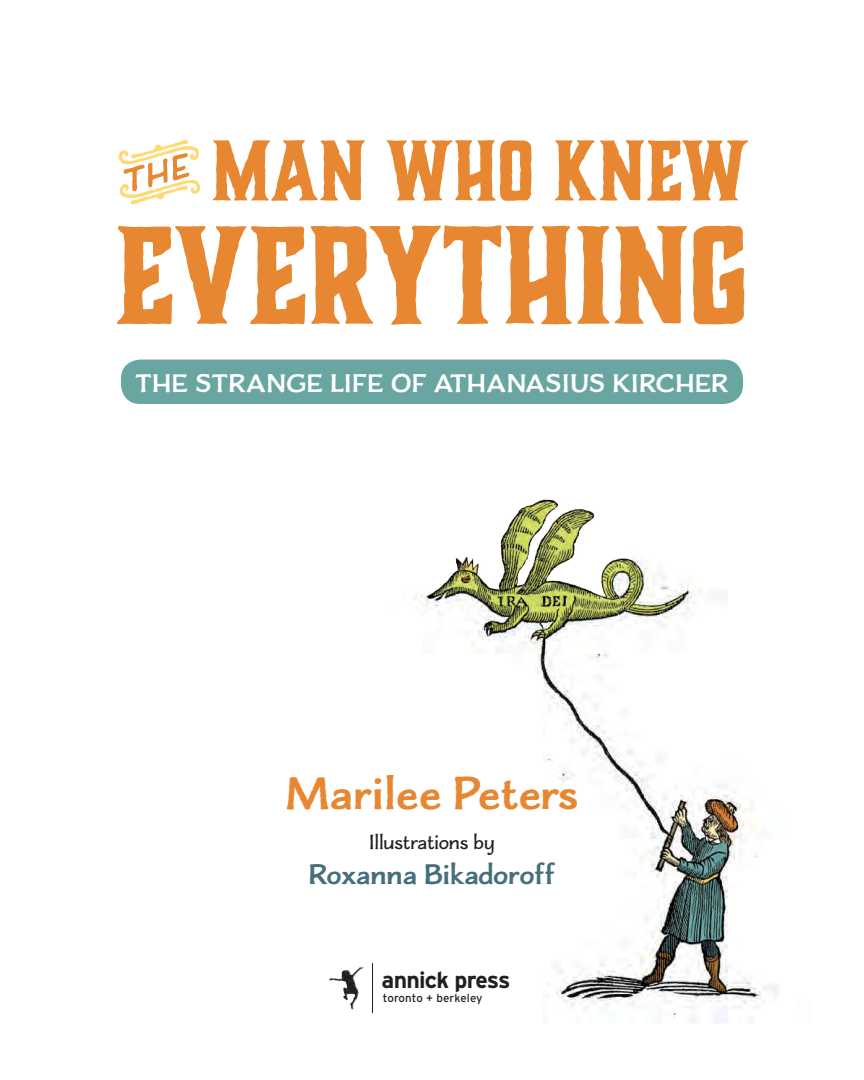
<style>
.page{position:relative;width:864px;height:1080px;background:#fff}
.page>*{position:absolute;margin:0;border:0;box-sizing:border-box;transform-origin:0 0}
.B1_BodyText{font:700 129.9px "Charcuterie Block";color:#e78731}
.B1_BodyText-2{font:700 79.95px "Charcuterie Block";color:#e78731}
.t1{font:700 48.3px "Charcuterie Flared Serif";color:#e78731}
.t2{font:700 30px "Charcuterie Flared Serif";letter-spacing:-.02em;color:#456f7b}
.t3{font:700 27px "Charcuterie Flared Serif";letter-spacing:.02em;color:#fff}
.t4{font:700 23.1px "Interstate";letter-spacing:-.03em;color:#231f20}
.t5{font:21.6px "Charcuterie Flared Serif";color:#231f20}
.t6{font:11.55px "Interstate";letter-spacing:.01em;color:#231f20}
</style>
<div class="page">
<div style="left:121px;top:359px;width:621px;height:45px;background:#69a6a2;border-radius:20px"></div>
<img style="left:362px;top:499px;width:415px;height:524px">
<img style="left:328px;top:967px;width:34px;height:33px">
<hr style="left:372px;top:962px;width:1px;height:50px;background:#231f20">
<svg style="left:119px;top:140px;width:81px;height:64px"></svg>
<p class="B1_BodyText-2" style="left:211px;top:119px;width:539px">MAN WHO KNEW</p>
<p class="B1_BodyText" style="left:115px;top:191px;width:636px">EVERYTHING</p>
<p class="t3" style="left:135px;top:365px;width:594px">THE STRANGE LIFE OF ATHANASIUS KIRCHER</p>
<p class="t1" style="left:285px;top:762px;width:294px">Marilee Peters</p>
<p class="t5" style="left:369px;top:829px;width:127px">Illustrations by</p>
<p class="t2" style="left:308px;top:855px;width:249px">Roxanna Bikadoroff</p>
<p class="t4" style="left:381px;top:966px;width:130px">annick press</p>
<p class="t6" style="left:383px;top:990px;width:101px">toronto + berkeley</p>
</div>
